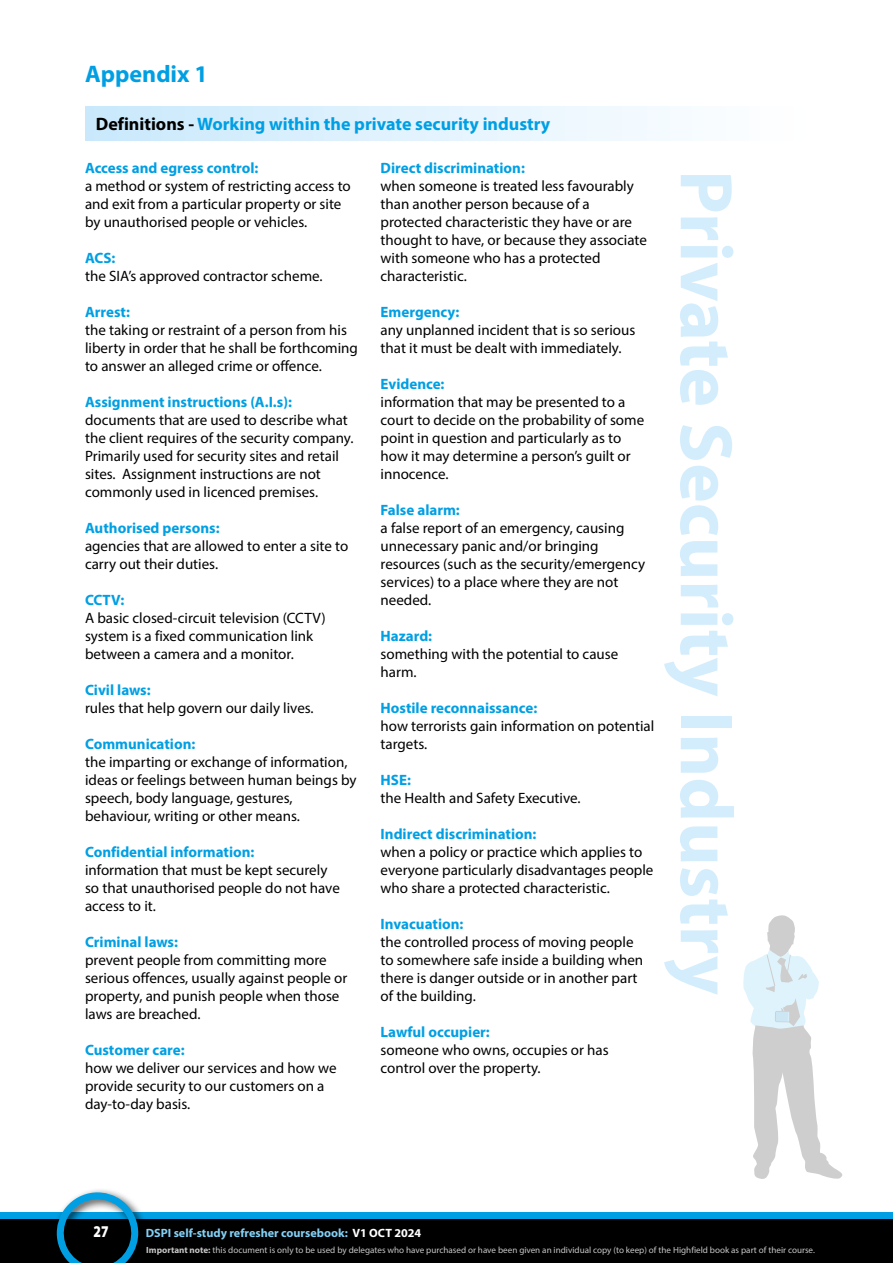
<style>
.page{position:relative;width:893px;height:1263px;background:#fff}
.page>*{position:absolute;margin:0;border:0;box-sizing:border-box;transform-origin:0 0}
.t1{font:700 75px "Myriad Pro";color:#d4edfc}
.t2{font:700 24px "Myriad Pro";color:#009fe3}
.t3{font:700 18px "Myriad Pro";color:#009fe3}
.t4{font:900 16.5px "Myriad Pro";color:#fff;scale:.8 1}
.t5{font:15px/18px "Myriad Pro";color:#000}
.t6{font:700 15px "Myriad Pro";color:#009fe3}
.t7{font:700 12px "Myriad Pro";color:#83d0f5}
.t8{font:9px "Myriad Pro";color:#c6c6c6}
.s1{color:#000}
.s2{color:#fff}
.s3{font-weight:700}
</style>
<div class="page">
<div style="left:0;top:1214px;width:893px;height:49px;background:#000"></div>
<div style="left:0;top:1212px;width:893px;height:6px;background:#009fe3"></div>
<div style="left:52px;top:1187px;width:97px;height:76px;background:#000;opacity:.75"></div>
<svg style="left:51px;top:1187px;width:93px;height:76px"></svg>
<div style="left:85px;top:106px;width:723px;height:34px;background:linear-gradient(to right,#c9e9fc,#fff)"></div>
<svg style="left:743px;top:915px;width:99px;height:264px"></svg>
<h2 class="t2" style="left:85px;top:58px;width:124px">Appendix 1</h2>
<p class="t3" style="left:96px;top:113px;width:456px"><span class="s1">Definitions -</span> Working within the private security industry</p>
<p class="t6" style="left:85px;top:158px;width:175px">Access and egress control:</p>
<p class="t5" style="left:85px;top:177px;width:267px">a method or system of restricting access to and exit from a particular property or site by unauthorised people or vehicles.</p>
<p class="t6" style="left:85px;top:248px;width:32px">ACS:</p>
<p class="t5" style="left:85px;top:267px;width:239px">the SIA’s approved contractor scheme.</p>
<p class="t6" style="left:85px;top:302px;width:46px">Arrest:</p>
<p class="t5" style="left:85px;top:321px;width:274px">the taking or restraint of a person from his liberty in order that he shall be forthcoming to answer an alleged crime or offence.</p>
<p class="t6" style="left:85px;top:392px;width:208px">Assignment instructions (A.I.s):</p>
<p class="t5" style="left:85px;top:411px;width:270px">documents that are used to describe what the client requires of the security company.<br>Primarily used for security sites and retail sites. Assignment instructions are not commonly used in licenced premises.</p>
<p class="t6" style="left:85px;top:518px;width:136px">Authorised persons:</p>
<p class="t5" style="left:85px;top:537px;width:265px">agencies that are allowed to enter a site to carry out their duties.</p>
<p class="t6" style="left:85px;top:590px;width:41px">CCTV:</p>
<p class="t5" style="left:85px;top:609px;width:242px">A basic closed-circuit television (CCTV) system is a fixed communication link between a camera and a monitor.</p>
<p class="t6" style="left:85px;top:680px;width:67px">Civil laws:</p>
<p class="t5" style="left:85px;top:699px;width:230px">rules that help govern our daily lives.</p>
<p class="t6" style="left:85px;top:734px;width:112px">Communication:</p>
<p class="t5" style="left:85px;top:753px;width:273px">the imparting or exchange of information, ideas or feelings between human beings by speech, body language, gestures, behaviour, writing or other means.</p>
<p class="t6" style="left:85px;top:842px;width:171px">Confidential information:</p>
<p class="t5" style="left:85px;top:861px;width:256px">information that must be kept securely so that unauthorised people do not have access to it.</p>
<p class="t6" style="left:85px;top:932px;width:94px">Criminal laws:</p>
<p class="t5" style="left:85px;top:951px;width:264px">prevent people from committing more serious offences, usually against people or property, and punish people when those laws are breached.</p>
<p class="t6" style="left:85px;top:1040px;width:101px">Customer care:</p>
<p class="t5" style="left:85px;top:1059px;width:253px">how we deliver our services and how we provide security to our customers on a day-to-day basis.</p>
<p class="t6" style="left:381px;top:158px;width:146px">Direct discrimination:</p>
<p class="t5" style="left:381px;top:177px;width:268px">when someone is treated less favourably than another person because of a protected characteristic they have or are thought to have, or because they associate with someone who has a protected characteristic.</p>
<p class="t6" style="left:381px;top:302px;width:80px">Emergency:</p>
<p class="t5" style="left:381px;top:321px;width:256px">any unplanned incident that is so serious that it must be dealt with immediately.</p>
<p class="t6" style="left:381px;top:374px;width:65px">Evidence:</p>
<p class="t5" style="left:381px;top:393px;width:265px">information that may be presented to a court to decide on the probability of some point in question and particularly as to how it may determine a person’s guilt or innocence.</p>
<p class="t6" style="left:381px;top:500px;width:81px">False alarm:</p>
<p class="t5" style="left:381px;top:519px;width:266px">a false report of an emergency, causing unnecessary panic and/or bringing resources (such as the security/emergency services) to a place where they are not needed.</p>
<p class="t6" style="left:381px;top:626px;width:53px">Hazard:</p>
<p class="t5" style="left:381px;top:645px;width:239px">something with the potential to cause harm.</p>
<p class="t6" style="left:381px;top:698px;width:158px">Hostile reconnaissance:</p>
<p class="t5" style="left:381px;top:717px;width:275px">how terrorists gain information on potential targets.</p>
<p class="t6" style="left:381px;top:770px;width:32px">HSE:</p>
<p class="t5" style="left:381px;top:789px;width:202px">the Health and Safety Executive.</p>
<p class="t6" style="left:381px;top:824px;width:157px">Indirect discrimination:</p>
<p class="t5" style="left:381px;top:843px;width:274px">when a policy or practice which applies to everyone particularly disadvantages people who share a protected characteristic.</p>
<p class="t6" style="left:381px;top:914px;width:84px">Invacuation:</p>
<p class="t5" style="left:381px;top:933px;width:264px">the controlled process of moving people to somewhere safe inside a building when there is danger outside or in another part of the building.</p>
<p class="t6" style="left:381px;top:1022px;width:111px">Lawful occupier:</p>
<p class="t5" style="left:381px;top:1041px;width:230px">someone who owns, occupies or has control over the property.</p>
<h1 class="t1" style="left:755px;top:170px;width:826px;rotate:90deg">Private Security Industry</h1>
<p class="t4" style="left:94px;top:1221px;width:20px">27</p>
<p class="t7" style="left:146px;top:1225px;width:277px">DSPI self-study refresher coursebook: <span class="s2">V1 OCT 2024</span></p>
<p class="t8" style="left:146px;top:1244px;width:670px"><span class="s3">Important note:</span> this document is only to be used by delegates who have purchased or have been given an individual copy (to keep) of the Highfield book as part of their course.</p>
</div>
